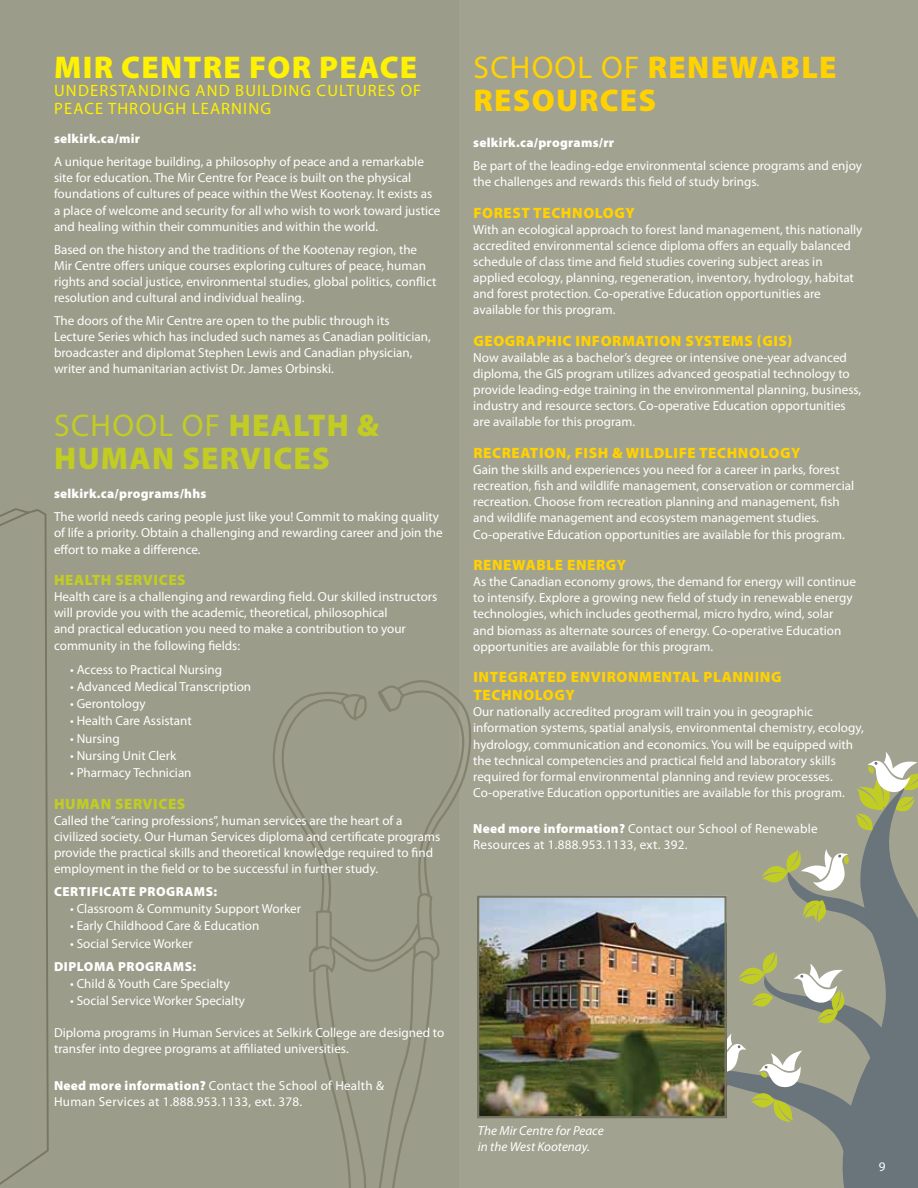
<style>
.page{position:relative;width:918px;height:1188px;background:#fff}
.page>*{position:absolute;margin:0;border:0;box-sizing:border-box;transform-origin:0 0}
.t1{font:900 31.5px/33px "Myriad Pro";letter-spacing:.04em;color:#ffd200}
.t2{font:900 31.5px "Myriad Pro";letter-spacing:.04em;color:#fff200}
.t3{font:900 31.5px/33px "Myriad Pro";letter-spacing:.04em;color:#c2cd23}
.t4{font:31.5px "Myriad Pro";color:#c2cd23}
.t5{font:16.5px/18px "Myriad Pro";letter-spacing:.07em;color:#fff200}
.t6{font:900 15px/18px "Myriad Pro";letter-spacing:.04em;color:#ffd200}
.t7{font:900 15px "Myriad Pro";letter-spacing:.04em;color:#c2cd23}
.t8{font:13.2px/16.2px "Myriad Pro";color:#fff}
.t9{font:13.2px/16.2px "Myriad Pro";letter-spacing:.02em;color:#fff}
.t10{font:900 13.2px "Myriad Pro";letter-spacing:.035em;color:#fff}
.t11{font:italic 13.2px/16.2px "Myriad Pro";color:#fff}
.s1{font-weight:900}
.s2{font-weight:400}
</style>
<div class="page">
<div style="left:459px;top:0;width:459px;height:1188px;background:#a2a291"></div>
<div style="left:0;top:0;width:459px;height:1188px;background:#9c9c8a"></div>
<svg style="left:0;top:508px;width:49px;height:677px"></svg>
<svg style="left:794px;top:831px;width:124px;height:357px;fill:#6a747b"></svg>
<svg style="left:803px;top:900px;width:24px;height:23px"></svg>
<svg style="left:762px;top:849px;width:88px;height:43px"></svg>
<svg style="left:855px;top:752px;width:63px;height:79px"></svg>
<svg style="left:667px;top:951px;width:178px;height:171px"></svg>
<svg style="left:273px;top:680px;width:198px;height:508px"></svg>
<img style="left:480px;top:898px;width:244px;height:217px">
<div style="left:477px;top:895px;width:250px;height:223px;border:2px solid #767662"></div>
<h1 class="t2" style="left:54px;top:46px;width:286px">MIR CENTRE FOR PEA</h1>
<h1 class="t2" style="left:380px;top:46px;width:36px">CE</h1>
<p class="t5" style="left:54px;top:81px;width:365px">Understanding and bu ilding cultures of peace through learning</p>
<p class="t10" style="left:54px;top:130px;width:88px">SELKIRK.CA/MIR</p>
<p class="t8" style="left:54px;top:153px;width:388px">A unique heritage building, a philosophy of peace and a remarkable site for education. The Mir Centre for Peace is built on the physical foundations of cultures of peace within the West Kootenay. It exists as a place of welcome and security for all who wish to work toward justice and healing within their communities and within the world.</p>
<p class="t8" style="left:54px;top:241px;width:384px">Based on the history and the traditions of the Kootenay region, the Mir Centre offers unique courses exploring cultures of peace, human rights and social justice, environmental studies, global politics, conflict resolution and cultural and individual healing.</p>
<p class="t8" style="left:54px;top:312px;width:378px">The doors of the Mir Centre are open to the public through its Lecture Series which has included such names as Canadian politician, broadcaster and diplomat Stephen Lewis and Canadian physician, writer and humanitarian activist Dr. James Orbinski.</p>
<h1 class="t4" style="left:54px;top:406px;width:196px">School of <span class="s1">HEA</span></h1>
<h1 class="t3" style="left:54px;top:407px;width:326px;text-indent:239px">LTH &amp;<br>HUMAN SERVICES</h1>
<p class="t10" style="left:54px;top:485px;width:154px">SELKIRK.CA/PROGRAMS/HHS</p>
<p class="t8" style="left:54px;top:509px;width:390px">The world needs caring people just like you! Commit to making quality of life a priority. Obtain a challenging and rewarding career and join the effort to make a difference.</p>
<p class="t7" style="left:54px;top:570px;width:11px">HEA</p>
<p class="t7" style="left:85px;top:570px;width:102px">LTH SERVICES</p>
<p class="t8" style="left:54px;top:588px;width:385px">Health care is a challenging and rewarding field. Our skilled instructors will provide you with the academic, theoretical, philosophical<br>and practical education you need to make a contribution to your community in the following fields:</p>
<p class="t8" style="left:70px;top:661px;width:153px">• Access to Practical Nursing</p>
<p class="t8" style="left:70px;top:678px;width:183px">• Advanced Medical Transcription</p>
<p class="t8" style="left:70px;top:695px;width:77px">• Gerontology</p>
<p class="t8" style="left:70px;top:713px;width:123px">• Health Care Assistant</p>
<p class="t8" style="left:70px;top:730px;width:51px">• Nursing</p>
<p class="t8" style="left:70px;top:747px;width:108px">• Nursing Unit Clerk</p>
<p class="t8" style="left:70px;top:764px;width:123px">• Pharmacy Technician</p>
<p class="t7" style="left:54px;top:793px;width:133px">HUMAN SERVICES</p>
<p class="t8" style="left:54px;top:812px;width:388px">Called the “caring professions”, human services are the heart of a civilized society. Our Human Services diploma and certificate programs provide the practical skills and theoretical knowledge required to find employment in the field or to be successful in further study.</p>
<p class="t10" style="left:54px;top:883px;width:165px">CERTIFICATE PROGRAMS:</p>
<p class="t8" style="left:70px;top:900px;width:232px">• Classroom &amp; Community Support Worker</p>
<p class="t8" style="left:70px;top:918px;width:191px">• Early Childhood Care &amp; Education</p>
<p class="t8" style="left:70px;top:935px;width:124px">• Social Service Worker</p>
<p class="t10" style="left:54px;top:957px;width:144px">DIPLOMA PROGRAMS:</p>
<p class="t8" style="left:70px;top:975px;width:161px">• Child &amp; Youth Care Specialty</p>
<p class="t8" style="left:70px;top:992px;width:176px">• Social Service Worker Specialty</p>
<p class="t8" style="left:54px;top:1025px;width:392px">Diploma programs in Human Services at Selkirk College are designed to transfer into degree programs at affiliated universities.</p>
<p class="t9" style="left:54px;top:1077px;width:332px"><span class="s1">NEED MORE INFORMATION?</span> Contact the School of Health &amp;<br>Human Services at 1.888.953.1133, ext. 378.</p>
<h1 class="t1" style="left:474px;top:49px;width:361px"><span class="s2">School of</span> RENEWABLE<br>RESOURCES</h1>
<p class="t10" style="left:473px;top:134px;width:143px">SELKIRK.CA/PROGRAMS/RR</p>
<p class="t8" style="left:473px;top:157px;width:390px">Be part of the leading-edge environmental science programs and enjoy the challenges and rewards this field of study brings.</p>
<p class="t6" style="left:473px;top:203px;width:163px">FOREST TECHNOLOGY</p>
<p class="t8" style="left:473px;top:221px;width:391px">With an ecological approach to forest land management, this nationally accredited environmental science diploma offers an equally balanced schedule of class time and field studies covering subject areas in applied ecology, planning, regeneration, inventory, hydrology, habitat and forest protection. Co-operative Education opportunities are available for this program.</p>
<p class="t6" style="left:473px;top:331px;width:321px">GEOGRAPHIC INFORMATION SYSTEMS (GIS)</p>
<p class="t8" style="left:473px;top:349px;width:390px">Now available as a bachelor’s degree or intensive one-year advanced diploma, the GIS program utilizes advanced geospatial technology to provide leading-edge training in the environmental planning, business, industry and resource sectors. Co-operative Education opportunities are available for this program.</p>
<p class="t6" style="left:473px;top:443px;width:329px">RECREATION, FISH &amp; WILDLIFE TECHNOLOGY</p>
<p class="t8" style="left:473px;top:461px;width:382px">Gain the skills and experiences you need for a career in parks, forest recreation, fish and wildlife management, conservation or commercial recreation. Choose from recreation planning and management, fish and wildlife management and ecosystem management studies.<br>Co-operative Education opportunities are available for this program.</p>
<p class="t6" style="left:473px;top:555px;width:154px">RENEWABLE ENERGY</p>
<p class="t8" style="left:473px;top:573px;width:384px">As the Canadian economy grows, the demand for energy will continue to intensify. Explore a growing new field of study in renewable energy technologies, which includes geothermal, micro hydro, wind, solar and biomass as alternate sources of energy. Co-operative Education opportunities are available for this program.</p>
<p class="t6" style="left:473px;top:667px;width:310px">INTEGRATED ENVIRONMENTAL PLANNING<br>TECHNOLOGY</p>
<p class="t8" style="left:473px;top:704px;width:392px">Our nationally accredited program will train you in geographic information systems, spatial analysis, environmental chemistry, ecology, hydrology, communication and economics. You will be equipped with the technical competencies and practical field and laboratory skills required for formal environmental planning and review processes.<br>Co-operative Education opportunities are available for this program.</p>
<p class="t9" style="left:473px;top:821px;width:346px"><span class="s1">NEED MORE INFORMATION?</span> Contact our School of Renewable<br>Resources at 1.888.953.1133, ext. 392.</p>
<p class="t11" style="left:478px;top:1122px;width:127px">The Mir Centre for Peace in the West Kootenay.</p>
<p class="t8" style="left:879px;top:1158px;width:8px">9</p>
</div>
